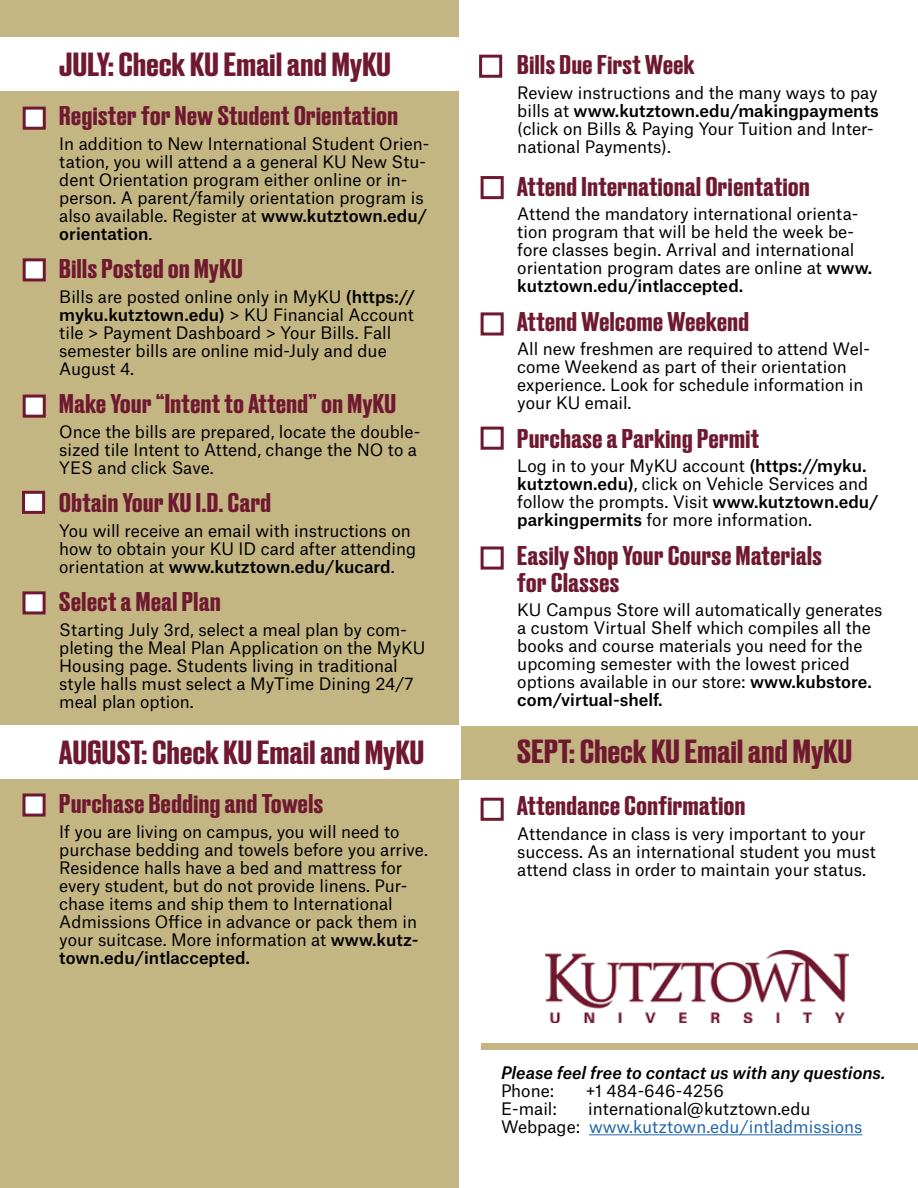
<style>
.page{position:relative;width:918px;height:1188px;background:#fff}
.page>*{position:absolute;margin:0;border:0;box-sizing:border-box;transform-origin:0 0}
.t1{font:500 31.5px "Druk";letter-spacing:.01em;color:#6f1931;scale:1.33 1}
.t2{font:500 25.5px/27px "Druk";letter-spacing:.015em;color:#6f1931;scale:1.33 1}
.t3{font:16.5px/18px "Atlas Grotesk";color:#000}
.t4{font:italic 500 16.5px "Atlas Grotesk";color:#000}
.s1{font-weight:500}
.s2{color:#2268aa}
</style>
<div class="page">
<div style="left:457px;top:726px;width:461px;height:54px;background:#c4b682"></div>
<div style="left:0;top:0;width:459px;height:1188px;background:#c4b682"></div>
<div style="left:22px;top:491px;width:23px;height:23px;background:#fff;border:3px solid #6f1931"></div>
<div style="left:23px;top:107px;width:23px;height:23px;background:#fff;border:3px solid #6f1931"></div>
<div style="left:479px;top:55px;width:23px;height:23px;border:3px solid #6f1931"></div>
<div style="left:481px;top:176px;width:23px;height:23px;border:3px solid #6f1931"></div>
<div style="left:22px;top:794px;width:24px;height:23px;background:#fff;border:3px solid #6f1931"></div>
<div style="left:481px;top:312px;width:23px;height:24px;border:3px solid #6f1931"></div>
<div style="left:23px;top:258px;width:23px;height:23px;background:#fff;border:3px solid #6f1931"></div>
<div style="left:23px;top:395px;width:23px;height:23px;background:#fff;border:3px solid #6f1931"></div>
<div style="left:481px;top:546px;width:23px;height:24px;border:3px solid #6f1931"></div>
<div style="left:22px;top:591px;width:24px;height:23px;background:#fff;border:3px solid #6f1931"></div>
<div style="left:481px;top:798px;width:23px;height:23px;border:3px solid #6f1931"></div>
<div style="left:481px;top:427px;width:23px;height:23px;border:3px solid #6f1931"></div>
<hr style="left:589px;top:1134px;width:273px;height:1px;background:#2268aa">
<div style="left:0;top:37px;width:460px;height:53px;background:#fff"></div>
<div style="left:0;top:725px;width:460px;height:54px;background:#fff"></div>
<div style="left:482px;top:1044px;width:436px;height:6px;background:#c4b682"></div>
<img style="left:545px;top:951px;width:303px;height:71px">
<h1 class="t1" style="left:59px;top:43px;width:251px">JULY: Check KU Email and MyKU</h1>
<h2 class="t2" style="left:59px;top:101px;width:256px">Register for New Student Orientation</h2>
<p class="t3" style="left:59px;top:133px;width:372px">In addition to New International Student Orien&shy;tation, you will attend a a general KU New Stu&shy;dent Orientation program either online or in&shy;person. A parent/family orientation program is also available. Register at <span class="s1">www.kutztown.edu/ orientation</span>.</p>
<h2 class="t2" style="left:59px;top:254px;width:139px">Bills Posted on MyKU</h2>
<p class="t3" style="left:59px;top:286px;width:357px">Bills are posted online only in MyKU <span class="s1">(https:// myku.kutztown.edu)</span> &gt; KU Financial Account tile &gt; Payment Dashboard &gt; Your Bills. Fall semester bills are online mid-July and due August 4.</p>
<h2 class="t2" style="left:59px;top:389px;width:255px">Make Your “Intent to Attend” on MyKU</h2>
<p class="t3" style="left:59px;top:421px;width:363px">Once the bills are prepared, locate the double&shy;sized tile Intent to Attend, change the NO to a<br>YES and click Save.</p>
<h2 class="t2" style="left:59px;top:488px;width:161px">Obtain Your KU I.D. Card</h2>
<p class="t3" style="left:59px;top:520px;width:358px">You will receive an email with instructions on how to obtain your KU ID card after attending orientation at <span class="s1">www.kutztown.edu/kucard</span>.</p>
<h2 class="t2" style="left:59px;top:587px;width:123px">Select a Meal Plan</h2>
<p class="t3" style="left:59px;top:619px;width:368px">Starting July 3rd, select a meal plan by com&shy;pleting the Meal Plan Application on the MyKU Housing page. Students living in traditional style halls must select a MyTime Dining 24/7 meal plan option.</p>
<h1 class="t1" style="left:59px;top:730px;width:276px">AUGUST: Check KU Email and MyKU</h1>
<h2 class="t2" style="left:59px;top:789px;width:200px">Purchase Bedding and Towels</h2>
<p class="t3" style="left:59px;top:821px;width:370px">If you are living on campus, you will need to purchase bedding and towels before you arrive.<br>Residence halls have a bed and mattress for every student, but do not provide linens. Pur&shy;chase items and ship them to International Admissions Office in advance or pack them in your suitcase. More information at <span class="s1">www.kutz&shy;town.edu/intlaccepted.</span></p>
<h2 class="t2" style="left:517px;top:50px;width:135px">Bills Due First Week</h2>
<p class="t3" style="left:517px;top:82px;width:363px">Review instructions and the many ways to pay bills at <span class="s1">www.kutztown.edu/makingpayments </span>(click on Bills &amp; Paying Your Tuition and Inter&shy;national Payments).</p>
<h2 class="t2" style="left:517px;top:171px;width:221px">Attend International Orientation</h2>
<p class="t3" style="left:517px;top:203px;width:356px">Attend the mandatory international orienta&shy;tion program that will be held the week be&shy;fore classes begin. Arrival and international orientation program dates are online at <span class="s1">www. kutztown.edu/intlaccepted.</span></p>
<h2 class="t2" style="left:517px;top:306px;width:176px">Attend Welcome Weekend</h2>
<p class="t3" style="left:517px;top:338px;width:354px">All new freshmen are required to attend Wel&shy;come Weekend as part of their orientation experience. Look for schedule information in your KU email.</p>
<h2 class="t2" style="left:517px;top:423px;width:183px">Purchase a Parking Permit</h2>
<p class="t3" style="left:517px;top:455px;width:363px">Log in to your MyKU account <span class="s1">(https://myku. kutztown.edu)</span>, click on Vehicle Services and follow the prompts. Visit <span class="s1">www.kutztown.edu/ parkingpermits</span> for more information.</p>
<h2 class="t2" style="left:517px;top:540px;width:230px">Easily Shop Your Course Materials for Classes</h2>
<p class="t3" style="left:517px;top:599px;width:367px">KU Campus Store will automatically generates a custom Virtual Shelf which compiles all the books and course materials you need for the upcoming semester with the lowest priced options available in our store: <span class="s1">www.kubstore. com/virtual-shelf.</span></p>
<h1 class="t1" style="left:517px;top:730px;width:253px">SEPT: Check KU Email and MyKU</h1>
<h2 class="t2" style="left:517px;top:791px;width:173px">Attendance Confirmation</h2>
<p class="t3" style="left:517px;top:823px;width:360px">Attendance in class is very important to your success. As an international student you must attend class in order to maintain your status.</p>
<p class="t4" style="left:501px;top:1060px;width:386px">Please feel free to contact us with any questions.</p>
<p class="t3" style="left:501px;top:1080px;width:55px">Phone:</p>
<p class="t3" style="left:585px;top:1080px;width:140px">+1 484-646-4256</p>
<p class="t3" style="left:501px;top:1098px;width:57px">E-mail:</p>
<p class="t3" style="left:501px;top:1098px;width:363px;text-indent:87px">international@kutztown.edu<br>Webpage: <span class="s2">www.kutztown.edu/intladmissions</span></p>
</div>
